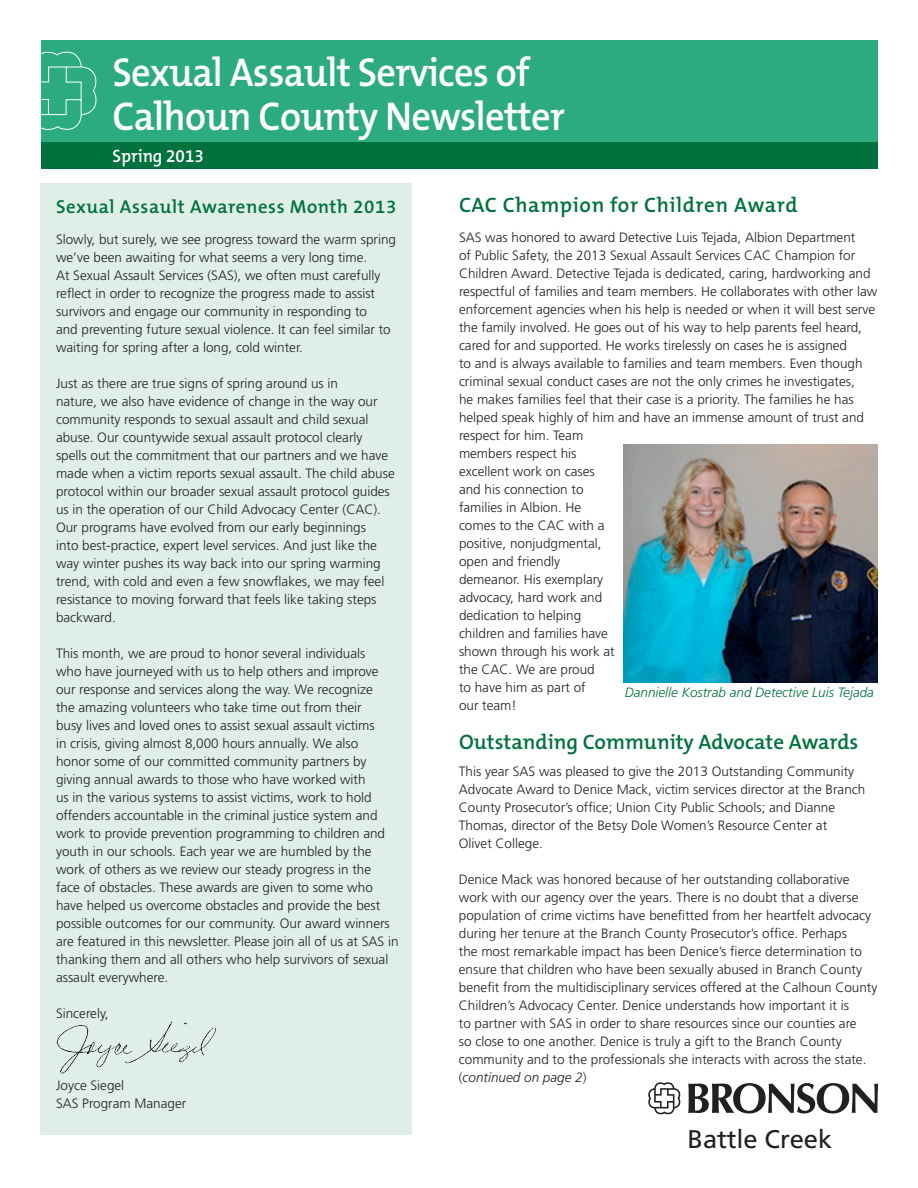
<style>
.page{position:relative;width:918px;height:1188px;background:#fff}
.page>*{position:absolute;margin:0;border:0;box-sizing:border-box;transform-origin:0 0}
.t1{font:600 40.5px "The Mix B6";letter-spacing:-.02em;color:#fff;scale:.95 1}
.t2{font:25.5px "Frutiger";letter-spacing:-.005em;color:#231f20}
.t3{font:600 21px "The Mix B6";color:#00723e}
.t4{font:600 21px "The Mix B6";letter-spacing:.03em;color:#00723e}
.t5{font:600 18.75px "The Mix B6";letter-spacing:.03em;color:#00723e}
.t6{font:600 18px "The Mix B6";color:#fff;scale:.95 1}
.t7{font:300 13.5px/18px "Frutiger";color:#231f20}
.t8{font:italic 300 13.5px "Frutiger";color:#00723e}
.s1{font-style:italic}
</style>
<div class="page">
<div style="left:40px;top:184px;width:372px;height:951px;background:#dfeee6"></div>
<svg style="left:648px;top:1082px;width:32px;height:32px"></svg>
<svg style="left:688px;top:1083px;width:190px;height:30px"></svg>
<div style="left:41px;top:40px;width:837px;height:122px;background:#2caa80"></div>
<div style="left:41px;top:142px;width:837px;height:27px;background:#00723e"></div>
<svg style="left:41px;top:52px;width:55px;height:78px"></svg>
<img style="left:623px;top:445px;width:255px;height:237px">
<img style="left:56px;top:1021px;width:160px;height:53px">
<p class="t1" style="left:112px;top:51px;width:441px">Sexual Assault Services of</p>
<p class="t1" style="left:112px;top:94px;width:478px">Calhoun County Newsletter</p>
<p class="t6" style="left:112px;top:146px;width:98px">Spring 2013</p>
<p class="t4" style="left:459px;top:194px;width:340px">CAC Champion for Children Award</p>
<p class="t5" style="left:56px;top:196px;width:342px">Sexual Assault Awareness Month 2013</p>
<p class="t7" style="left:56px;top:230px;width:342px">Slowly, but surely, we see progress toward the warm spring we’ve been awaiting for what seems a very long time.<br>At Sexual Assault Services (SAS), we often must carefully reflect in order to recognize the progress made to assist survivors and engage our community in responding to<br>and preventing future sexual violence. It can feel similar to waiting for spring after a long, cold winter.</p>
<p class="t7" style="left:56px;top:374px;width:340px">Just as there are true signs of spring around us in<br>nature, we also have evidence of change in the way our community responds to sexual assault and child sexual abuse. Our countywide sexual assault protocol clearly spells out the commitment that our partners and we have made when a victim reports sexual assault. The child abuse protocol within our broader sexual assault protocol guides us in the operation of our Child Advocacy Center (CAC).<br>Our programs have evolved from our early beginnings<br>into best-practice, expert level services. And just like the way winter pushes its way back into our spring warming trend, with cold and even a few snowflakes, we may feel resistance to moving forward that feels like taking steps backward.</p>
<p class="t7" style="left:56px;top:644px;width:344px">This month, we are proud to honor several individuals<br>who have journeyed with us to help others and improve our response and services along the way. We recognize<br>the amazing volunteers who take time out from their<br>busy lives and loved ones to assist sexual assault victims<br>in crisis, giving almost 8,000 hours annually. We also<br>honor some of our committed community partners by giving annual awards to those who have worked with<br>us in the various systems to assist victims, work to hold offenders accountable in the criminal justice system and work to provide prevention programming to children and youth in our schools. Each year we are humbled by the work of others as we review our steady progress in the<br>face of obstacles. These awards are given to some who have helped us overcome obstacles and provide the best possible outcomes for our community. Our award winners are featured in this newsletter. Please join all of us at SAS in thanking them and all others who help survivors of sexual assault everywhere.</p>
<p class="t7" style="left:56px;top:1004px;width:54px">Sincerely,</p>
<p class="t7" style="left:56px;top:1076px;width:70px">Joyce Siegel</p>
<p class="t7" style="left:56px;top:1094px;width:132px">SAS Program Manager</p>
<p class="t7" style="left:459px;top:228px;width:420px">SAS was honored to award Detective Luis Tejada, Albion Department<br>of Public Safety, the 2013 Sexual Assault Services CAC Champion for Children Award. Detective Tejada is dedicated, caring, hardworking and respectful of families and team members. He collaborates with other law enforcement agencies when his help is needed or when it will best serve the family involved. He goes out of his way to help parents feel heard, cared for and supported. He works tirelessly on cases he is assigned<br>to and is always available to families and team members. Even though criminal sexual conduct cases are not the only crimes he investigates,<br>he makes families feel that their case is a priority. The families he has helped speak highly of him and have an immense amount of trust and respect for him. Team<br>members respect his<br>excellent work on cases<br>and his connection to<br>families in Albion. He<br>comes to the CAC with a<br>positive, nonjudgmental,<br>open and friendly<br>demeanor. His exemplary<br>advocacy, hard work and<br>dedication to helping<br>children and families have<br>shown through his work at<br>the CAC. We are proud</p>
<p class="t7" style="left:459px;top:678px;width:128px">to have him as part of</p>
<p class="t7" style="left:459px;top:696px;width:59px">our team!</p>
<p class="t8" style="left:625px;top:684px;width:251px">Dannielle Kostrab and Detective Luis Tejada</p>
<p class="t3" style="left:459px;top:731px;width:401px">Outstanding Community Advocate Awards</p>
<p class="t7" style="left:459px;top:763px;width:408px">This year SAS was pleased to give the 2013 Outstanding Community Advocate Award to Denice Mack, victim services director at the Branch County Prosecutor’s office; Union City Public Schools; and Dianne Thomas, director of the Betsy Dole Women’s Resource Center at</p>
<p class="t7" style="left:459px;top:835px;width:85px">Olivet College.</p>
<p class="t7" style="left:459px;top:871px;width:420px">Denice Mack was honored because of her outstanding collaborative work with our agency over the years. There is no doubt that a diverse population of crime victims have benefitted from her heartfelt advocacy during her tenure at the Branch County Prosecutor’s office. Perhaps<br>the most remarkable impact has been Denice’s fierce determination to ensure that children who have been sexually abused in Branch County benefit from the multidisciplinary services offered at the Calhoun County Children’s Advocacy Center. Denice understands how important it is<br>to partner with SAS in order to share resources since our counties are<br>so close to one another. Denice is truly a gift to the Branch County community and to the professionals she interacts with across the state. (<span class="s1">continued on page 2</span>)</p>
<p class="t2" style="left:688px;top:1124px;width:146px">Battle Creek</p>
</div>
